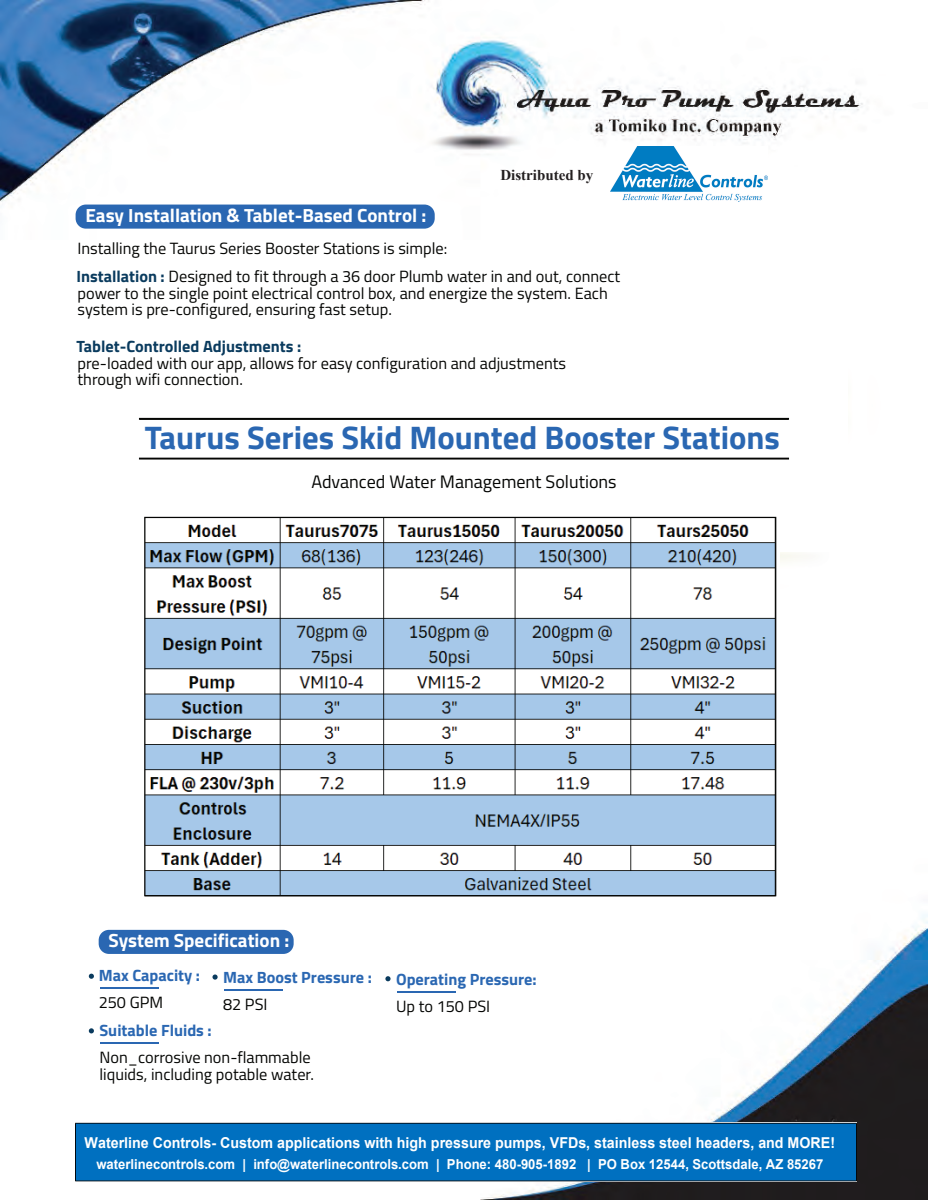
<style>
.page{position:relative;width:928px;height:1200px;background:#fff}
.page>*{position:absolute;margin:0;border:0;box-sizing:border-box;transform-origin:0 0}
.t1{font:700 32.62px "Titillium Web";color:#2a67b2}
.t2{font:700 19px "Titillium Web";color:#fff}
.t3{font:18.12px "Titillium Web";color:#040503}
.t4{font:16.25px/16.6px "Titillium Web";color:#040503}
.t5{font:700 16.25px "Titillium Web";color:#2a67b2}
.t6{font:700 16.25px "Titillium Web";color:#0a3b5e}
.t7{font:700 15px "Arial";color:#fff;scale:.95 1}
.t8{font:700 15px "Times New Roman";color:#231f20}
.t9{font:700 13.75px "Arial";color:#fff;scale:.95 1}
.s1{font-weight:700;color:#0a3b5e}
.s2{font-style:inherit}
</style>
<div class="page">
<img style="left:0;top:0;width:927px;height:1200px">
<div style="left:558px;top:291px;width:290px;height:261px;background:#fff"></div>
<div style="left:76px;top:205px;width:358px;height:24px;background:#2a67b2;border-radius:10px"></div>
<div style="left:139px;top:418px;width:649px;height:2px;border:1px solid #040503"></div>
<div style="left:139px;top:458px;width:649px;height:2px;border:1px solid #040503"></div>
<img style="left:145px;top:517px;width:634px;height:381px">
<div style="left:99px;top:930px;width:194px;height:24px;background:#2a67b2;border-radius:10px"></div>
<hr style="left:100px;top:988px;width:58px;height:1px;background:#2a67b2">
<hr style="left:224px;top:990px;width:59px;height:1px;background:#2a67b2">
<hr style="left:397px;top:991px;width:59px;height:2px;background:#2a67b2">
<hr style="left:101px;top:1042px;width:58px;height:2px;background:#2a67b2">
<svg style="left:212px;top:975px;width:5px;height:5px"></svg>
<svg style="left:385px;top:976px;width:5px;height:5px"></svg>
<svg style="left:89px;top:974px;width:5px;height:5px"></svg>
<svg style="left:89px;top:1028px;width:5px;height:5px"></svg>
<img style="left:610px;top:147px;width:157px;height:54px">
<div style="left:65px;top:1123px;width:791px;height:59px;background:#0070c0"></div>
<p class="t2" style="left:85px;top:201px;width:342px">Easy Installation &amp; Tablet-Based Control :</p>
<p class="t8" style="left:500px;top:165px;width:94px">Distributed by</p>
<p class="t4" style="left:76px;top:234px;width:545px;line-height:27.6px">Installing the Taurus Series Booster Stations is simple:<br><span class="s1">Installation :</span> Designed to fit through a 36 door Plumb water in and out, connect</p>
<p class="t4" style="left:77px;top:284px;width:531px">power to the single point electrical control box, and energize the system. Each system is pre-configured, ensuring fast setup.</p>
<p class="t4" style="left:78px;top:354px;width:490px">pre-loaded with our app, allows for easy configuration and adjustments through wifi connection.</p>
<p class="t6" style="left:76px;top:333px;width:226px">Tablet-Controlled Adjustments :</p>
<h1 class="t1" style="left:145px;top:412px;width:636px">Taurus Series Skid Mounted Booster Stations</h1>
<p class="t3" style="left:311px;top:468px;width:307px">Advanced Water Management Solutions</p>
<p class="t2" style="left:108px;top:926px;width:182px">System Specification :</p>
<p class="t5" style="left:99px;top:963px;width:103px">Max Capacity :</p>
<p class="t4" style="left:99px;top:993px;width:66px">250 GPM</p>
<p class="t5" style="left:99px;top:1018px;width:114px">Suitable Fluids :</p>
<p class="t5" style="left:223px;top:965px;width:150px">Max Boost Pressure :</p>
<p class="t4" style="left:223px;top:995px;width:46px">82 PSI</p>
<p class="t4" style="left:99px;top:1048px;width:216px">Non_corrosive non-flammable liquids, including potable water.</p>
<p class="t5" style="left:396px;top:967px;width:142px">Operating Pressure:</p>
<p class="t4" style="left:396px;top:997px;width:96px">Up to 150 PSI</p>
<p class="t7" style="left:85px;top:1132px;width:791px">Waterline Controls- Custom applications with high pressure pumps, VFDs, stainless steel headers, and MORE!</p>
<p class="t9" style="left:96px;top:1154px;width:766px">waterlinecontrols.com | info@waterlinecontrols.com | <span class="s2">Phone:</span> 480-905-1892 | PO Box 12544, Scottsdale, AZ 85267</p>
</div>
